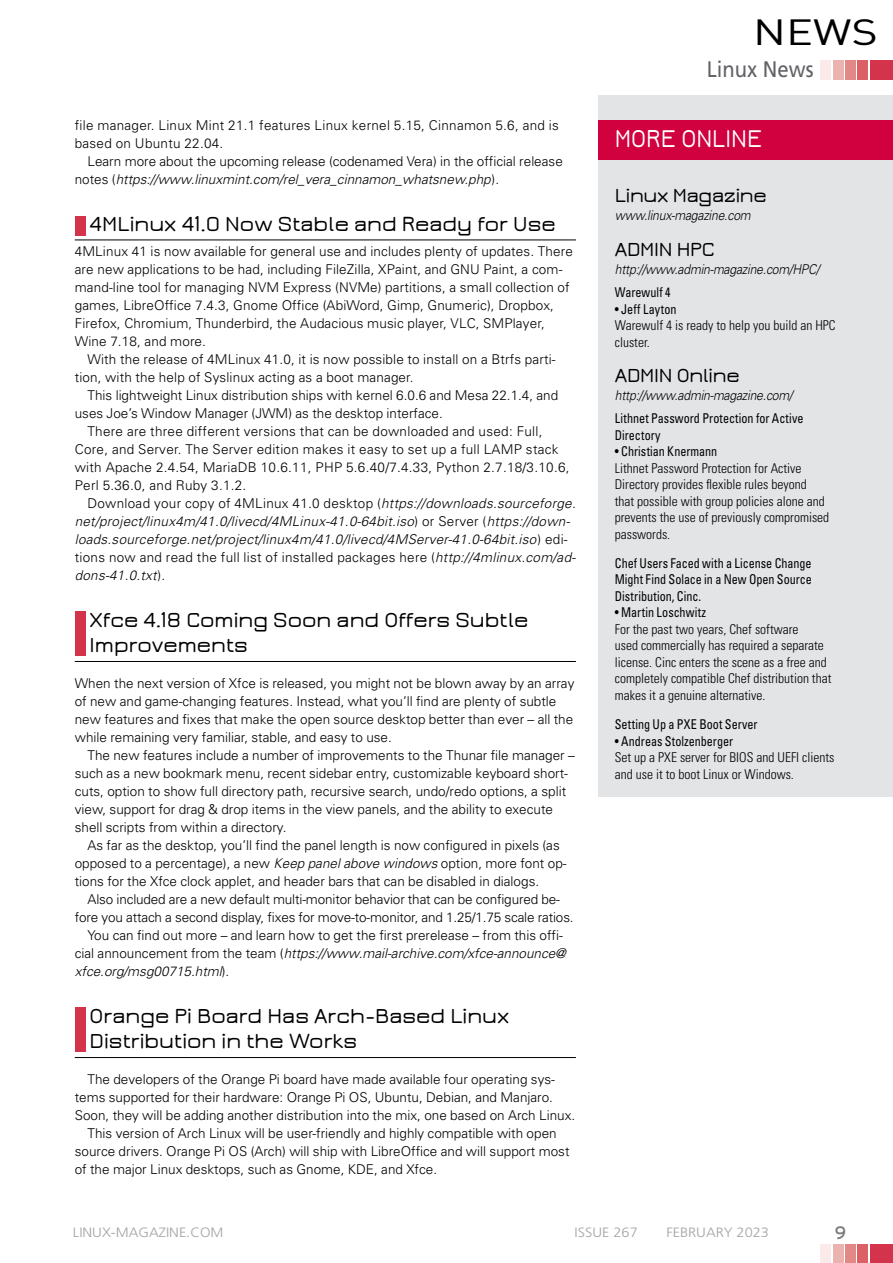
<style>
.page{position:relative;width:893px;height:1263px;background:#fff}
.page>*{position:absolute;margin:0;border:0;box-sizing:border-box;transform-origin:0 0}
.t1{font:36px "DIN";color:#000;scale:1.25 1}
.t2{font:600 27px "Jura";color:#fff;scale:.9 1}
.t3{font:600 22.5px/25.5px "Jura";color:#000}
.t4{font:22.5px "Frutiger";color:#636267;scale:.9 1}
.t5{font:600 21px "Jura";letter-spacing:-.015em;color:#000}
.t6{font:18px "Interstate";color:#79787d}
.t7{font:300 13.5px "Univers";color:#000}
.t8{font:300 condensed 13.5px/16.5px "Univers";color:#000}
.t9{font:300 13.5px "Univers";letter-spacing:.02em;color:#000}
.t10{font:condensed 13.5px/16.5px "Univers";color:#000;scale:.9 1}
.t11{font:italic 300 13.5px "Univers";letter-spacing:.02em;color:#000}
.t12{font:italic 300 13.5px "Univers";color:#000}
.t13{font:italic 300 13.5px/23px "Univers";color:#000;scale:.9 1}
.t14{font:300 13.5px "Frutiger";color:#a3a3a7;scale:1.08 1}
.s1{font-style:normal}
.s2{font-style:italic}
.s3{font-weight:400;font-style:normal;font-stretch:condensed}
.s4{font-weight:400}
.s5{font-weight:300;font-style:italic;font-stretch:normal}
</style>
<div class="page">
<div style="left:598px;top:95px;width:295px;height:701px;background:#e3e4e6"></div>
<div style="left:598px;top:120px;width:295px;height:39px;background:#d1003e"></div>
<hr style="left:75px;top:240px;width:501px;height:1px;background:#000">
<hr style="left:75px;top:661px;width:501px;height:1px;background:#000">
<hr style="left:75px;top:1057px;width:501px;height:1px;background:#000">
<div style="left:75px;top:216px;width:10px;height:19px;background:#d4344b"></div>
<div style="left:75px;top:611px;width:10px;height:44px;background:#d4344b"></div>
<div style="left:75px;top:1007px;width:10px;height:44px;background:#d4344b"></div>
<div style="left:870px;top:61px;width:23px;height:19px;background:#d4344b"></div>
<div style="left:845px;top:61px;width:10px;height:19px;background:#e28988"></div>
<div style="left:820px;top:61px;width:10px;height:19px;background:#faebea"></div>
<div style="left:858px;top:61px;width:10px;height:19px;background:#db6167"></div>
<div style="left:833px;top:61px;width:10px;height:19px;background:#ebb3af"></div>
<div style="left:870px;top:1244px;width:23px;height:19px;background:#d4344b"></div>
<div style="left:845px;top:1244px;width:10px;height:19px;background:#e28988"></div>
<div style="left:820px;top:1244px;width:10px;height:19px;background:#faebea"></div>
<div style="left:858px;top:1244px;width:10px;height:19px;background:#db6167"></div>
<div style="left:833px;top:1244px;width:10px;height:19px;background:#ebb3af"></div>
<h1 class="t1" style="left:753px;top:10px;width:101px">NEWS</h1>
<p class="t9" style="left:75px;top:117px;width:486px">file manager. Linux Mint 21.1 features Linux kernel 5.15, Cinnamon 5.6, and is</p>
<p class="t9" style="left:75px;top:135px;width:150px">based on Ubuntu 22.04.</p>
<p class="t7" style="left:88px;top:153px;width:477px">Learn more about the upcoming release (codenamed Vera) in the official release</p>
<p class="t12" style="left:75px;top:171px;width:426px"><span class="s1">notes (</span>https://www.linuxmint.com/rel_vera_cinnamon_whatsnew.php<span class="s1">).</span></p>
<p class="t3" style="left:90px;top:211px;width:468px">4MLinux 41.0 Now Stable and Ready for Use</p>
<p class="t7" style="left:75px;top:243px;width:500px">4MLinux 41 is now available for general use and includes plenty of updates. There</p>
<p class="t7" style="left:75px;top:261px;width:489px">are new applications to be had, including FileZilla, XPaint, and GNU Paint, a com-</p>
<p class="t7" style="left:75px;top:279px;width:496px">mand-line tool for managing NVM Express (NVMe) partitions, a small collection of</p>
<p class="t7" style="left:75px;top:297px;width:481px">games, LibreOffice 7.4.3, Gnome Office (AbiWord, Gimp, Gnumeric), Dropbox,</p>
<p class="t7" style="left:75px;top:315px;width:471px">Firefox, Chromium, Thunderbird, the Audacious music player, VLC, SMPlayer,</p>
<p class="t7" style="left:75px;top:333px;width:133px">Wine 7.18, and more.</p>
<p class="t7" style="left:88px;top:351px;width:469px">With the release of 4MLinux 41.0, it is now possible to install on a Btrfs parti-</p>
<p class="t7" style="left:75px;top:369px;width:340px">tion, with the help of Syslinux acting as a boot manager.</p>
<p class="t7" style="left:88px;top:387px;width:472px">This lightweight Linux distribution ships with kernel 6.0.6 and Mesa 22.1.4, and</p>
<p class="t7" style="left:75px;top:405px;width:370px">uses Joe’s Window Manager (JWM) as the desktop interface.</p>
<p class="t9" style="left:88px;top:423px;width:456px">There are three different versions that can be downloaded and used: Full,</p>
<p class="t9" style="left:75px;top:441px;width:485px">Core, and Server. The Server edition makes it easy to set up a full LAMP stack</p>
<p class="t9" style="left:75px;top:459px;width:496px">with Apache 2.4.54, MariaDB 10.6.11, PHP 5.6.40/7.4.33, Python 2.7.18/3.10.6,</p>
<p class="t9" style="left:75px;top:477px;width:173px">Perl 5.36.0, and Ruby 3.1.2.</p>
<p class="t9" style="left:88px;top:495px;width:490px">Download your copy of 4MLinux 41.0 desktop (<span class="s2">https://downloads.sourceforge.</span></p>
<p class="t11" style="left:75px;top:513px;width:497px">net/project/linux4m/41.0/livecd/4MLinux-41.0-64bit.iso<span class="s1">) or Server (</span>https://down-</p>
<p class="t11" style="left:75px;top:531px;width:494px">loads.sourceforge.net/project/linux4m/41.0/livecd/4MServer-41.0-64bit.iso<span class="s1">) edi-</span></p>
<p class="t9" style="left:75px;top:549px;width:503px">tions now and read the full list of installed packages here (<span class="s2">http://4mlinux.com/ad-</span></p>
<p class="t11" style="left:75px;top:567px;width:92px">dons-41.0.txt<span class="s1">).</span></p>
<p class="t3" style="left:90px;top:607px;width:440px">Xfce 4.18 Coming Soon and Offers Subtle<br>Improvements</p>
<p class="t7" style="left:75px;top:675px;width:501px">When the next version of Xfce is released, you might not be blown away by an array</p>
<p class="t7" style="left:75px;top:693px;width:483px">of new and game-changing features. Instead, what you’ll find are plenty of subtle</p>
<p class="t7" style="left:75px;top:711px;width:500px">new features and fixes that make the open source desktop better than ever – all the</p>
<p class="t7" style="left:75px;top:729px;width:319px">while remaining very familiar, stable, and easy to use.</p>
<p class="t7" style="left:88px;top:747px;width:489px">The new features include a number of improvements to the Thunar file manager –</p>
<p class="t7" style="left:75px;top:765px;width:495px">such as a new bookmark menu, recent sidebar entry, customizable keyboard short-</p>
<p class="t7" style="left:75px;top:783px;width:493px">cuts, option to show full directory path, recursive search, undo/redo options, a split</p>
<p class="t7" style="left:75px;top:801px;width:480px">view, support for drag &amp; drop items in the view panels, and the ability to execute</p>
<p class="t7" style="left:75px;top:819px;width:213px">shell scripts from within a directory.</p>
<p class="t7" style="left:88px;top:837px;width:474px">As far as the desktop, you’ll find the panel length is now configured in pixels (as</p>
<p class="t7" style="left:75px;top:855px;width:493px">opposed to a percentage), a new <span class="s2">Keep panel above windows</span> option, more font op-</p>
<p class="t7" style="left:75px;top:873px;width:466px">tions for the Xfce clock applet, and header bars that can be disabled in dialogs.</p>
<p class="t7" style="left:88px;top:891px;width:474px">Also included are a new default multi-monitor behavior that can be configured be-</p>
<p class="t7" style="left:75px;top:909px;width:500px">fore you attach a second display, fixes for move-to-monitor, and 1.25/1.75 scale ratios.</p>
<p class="t7" style="left:88px;top:927px;width:477px">You can find out more – and learn how to get the first prerelease – from this offi-</p>
<p class="t12" style="left:75px;top:945px;width:493px"><span class="s1">cial announcement from the team (</span>https://www.mail-archive.com/xfce-announce@</p>
<p class="t12" style="left:75px;top:963px;width:156px">xfce.org/msg00715.html<span class="s1">).</span></p>
<p class="t3" style="left:90px;top:1003px;width:421px">Orange Pi Board Has Arch-Based Linux<br>Distribution in the Works</p>
<p class="t7" style="left:88px;top:1071px;width:469px">The developers of the Orange Pi board have made available four operating sys-</p>
<p class="t7" style="left:75px;top:1089px;width:480px">tems supported for their hardware: Orange Pi OS, Ubuntu, Debian, and Manjaro.</p>
<p class="t7" style="left:75px;top:1107px;width:502px">Soon, they will be adding another distribution into the mix, one based on Arch Linux.</p>
<p class="t7" style="left:88px;top:1125px;width:471px">This version of Arch Linux will be user-friendly and highly compatible with open</p>
<p class="t7" style="left:75px;top:1143px;width:496px">source drivers. Orange Pi OS (Arch) will ship with LibreOffice and will support most</p>
<p class="t7" style="left:75px;top:1161px;width:364px">of the major Linux desktops, such as Gnome, KDE, and Xfce.</p>
<h3 class="t4" style="left:707px;top:56px;width:120px">Linux News</h3>
<h2 class="t2" style="left:615px;top:125px;width:165px">MORE ONLINE</h2>
<h3 class="t5" style="left:615px;top:185px;width:154px">Linux Magazine</h3>
<p class="t13" style="left:615px;top:204px;width:153px">www.linux-magazine.com</p>
<p class="t5" style="left:615px;top:239px;width:101px">ADMIN HPC</p>
<p class="t13" style="left:615px;top:258px;width:229px">http://www.admin-magazine.com/HPC/<br><span class="s3">Warewulf 4</span></p>
<p class="t8" style="left:615px;top:300px;width:222px"><span class="s4">• Jeff Layton<br></span>Warewulf 4 is ready to help you build an HPC cluster.</p>
<p class="t5" style="left:615px;top:365px;width:126px">ADMIN Online</p>
<p class="t10" style="left:615px;top:384px;width:211px;line-height:23px"><span class="s5">http://www.admin-magazine.com/<br></span>Lithnet Password Protection for Active</p>
<p class="t10" style="left:615px;top:426px;width:52px">Directory</p>
<p class="t8" style="left:615px;top:443px;width:216px"><span class="s4">• Christian Knermann<br></span>Lithnet Password Protection for Active Directory provides flexible rules beyond that possible with group policies alone and prevents the use of previously compromised passwords.</p>
<p class="t10" style="left:615px;top:554px;width:220px;text-align:justify">Chef Users Faced with a License Change Might Find Solace in a New Open Source Distribution, Cinc.</p>
<p class="t8" style="left:615px;top:604px;width:218px"><span class="s4">• Martin Loschwitz<br></span>For the past two years, Chef software<br>used commercially has required a separate license. Cinc enters the scene as a free and completely compatible Chef distribution that makes it a genuine alternative.</p>
<p class="t10" style="left:615px;top:716px;width:160px">Setting Up a PXE Boot Server</p>
<p class="t8" style="left:615px;top:732px;width:221px"><span class="s4">• Andreas Stolzenberger<br></span>Set up a PXE server for BIOS and UEFI clients and use it to boot Linux or Windows.</p>
<p class="t14" style="left:73px;top:1224px;width:141px">LINUX-MAGAZINE.COM</p>
<p class="t14" style="left:575px;top:1224px;width:60px">ISSUE 267</p>
<p class="t14" style="left:666px;top:1224px;width:97px">FEBRUARY 2023</p>
<p class="t6" style="left:835px;top:1222px;width:13px">9</p>
</div>
